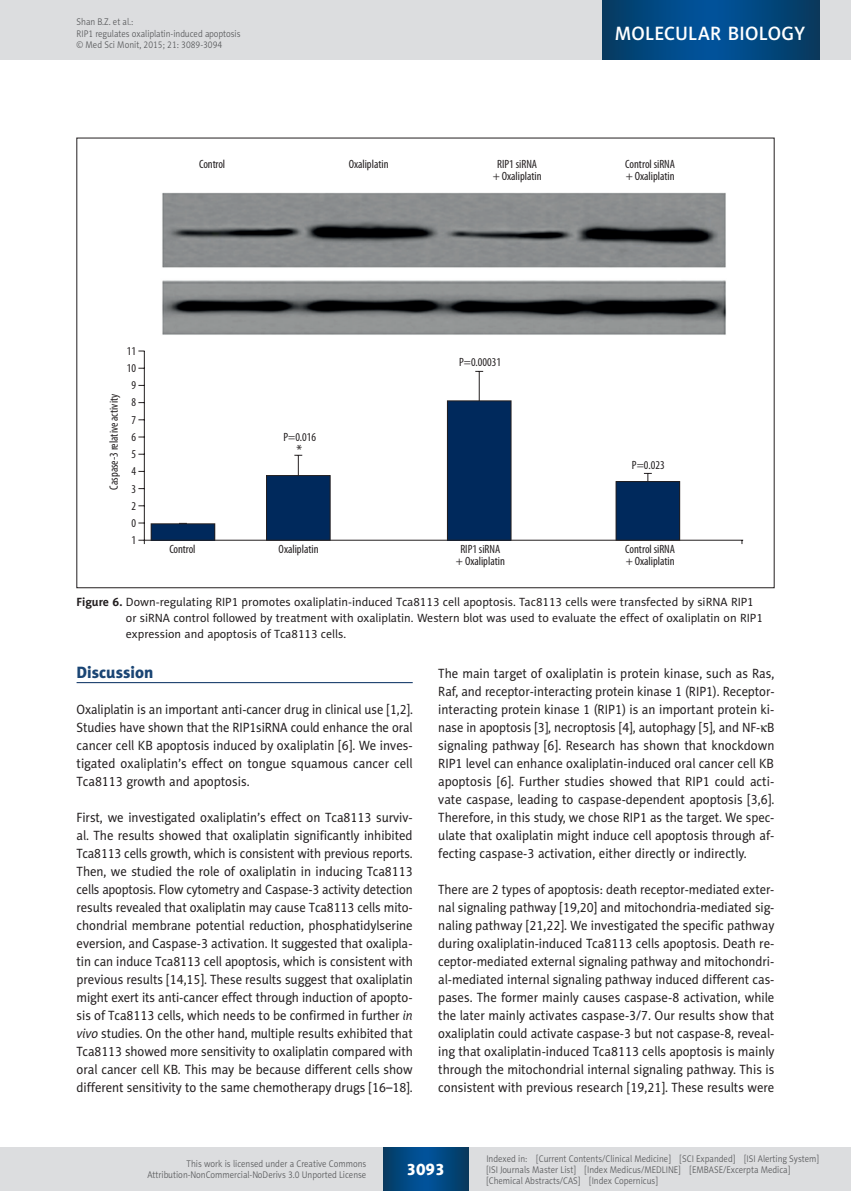
<style>
.page{position:relative;width:851px;height:1191px;background:#fff}
.page>*{position:absolute;margin:0;border:0;box-sizing:border-box;transform-origin:0 0}
.t1{font:19.5px "Naomi Sans EFN Medium";letter-spacing:.015em;color:#fff}
.MSM_Headline_1{font:16.5px "Naomi Sans EFN Heavy";color:#1a4574}
.t2{font:16.5px "Naomi Sans EFN Heavy";color:#fff}
.t3{font:condensed 15px "Myriad Pro";color:#231f20}
.MSM_Body{font:13.5px/18px "Naomi Sans EFN";color:#231f20;text-align:justify;scale:.95 1}
.MSM_Body-2{font:13.5px/18px "Naomi Sans EFN";color:#231f20;text-align:justify;scale:.94 1}
.MSM_Body-3{font:13.5px/18px "Naomi Sans EFN";color:#231f20;text-align:justify;scale:.93 1}
.MSM_Rycina_tytul{font:12px/15.8px "Naomi Sans EFN";color:#231f20}
.t4{font:condensed 12px/17.2px "Myriad Pro";color:#231f20;text-align:center}
.t5{font:9.75px/11.2px "Naomi Sans EFN Light";color:#57585a;scale:.9 1}
.s1{font-weight:700}
.s2{font-style:italic}
.s3{font-family:"Standard Sym L"}
</style>
<div class="page">
<hr style="left:77px;top:682px;width:335px;height:1px;background:#00295c">
<img style="left:162px;top:192px;width:564px;height:143px">
<hr style="left:144px;top:351px;width:1px;height:193px;background:#231f20">
<hr style="left:138px;top:540px;width:605px;height:1px;background:#231f20">
<svg style="left:150px;top:370px;width:334px;height:171px"></svg>
<svg style="left:293px;top:400px;width:387px;height:141px"></svg>
<div style="left:266px;top:475px;width:64px;height:65px;background:#00295c;border:1px solid #231f20"></div>
<div style="left:0;top:1148px;width:850px;height:43px;background:#dcdddf"></div>
<svg style="left:383px;top:1147px;width:85px;height:43px;background:#02477e"></svg>
<div style="left:0;top:0;width:850px;height:60px;background:#dcdddf"></div>
<svg style="left:602px;top:0;width:217px;height:60px;background:#02477e"></svg>
<p class="t5" style="left:77px;top:16px;width:184px">Shan B.Z. et al.:<br>RIP1 regulates oxaliplatin-induced apoptosis © Med Sci Monit, 2015; 21: 3089-3094</p>
<h1 class="t1" style="left:614px;top:22px;width:192px">MOLECULAR BIOLOGY</h1>
<p class="t4" style="left:199px;top:156px;width:28px">Control</p>
<p class="t4" style="left:348px;top:156px;width:41px">Oxaliplatin</p>
<p class="t4" style="left:492px;top:159px;width:50px;line-height:12px">RIP1 siRNA + Oxaliplatin</p>
<p class="t4" style="left:625px;top:159px;width:51px;line-height:12px;text-align:left">Control siRNA + Oxaliplatin</p>
<p class="t4" style="left:127px;top:342px;width:11px">11<br>10<br>9<br>8<br>7<br>6<br>5<br>4<br>3<br>2<br>0<br>1</p>
<p class="t4" style="left:105px;top:489px;width:97px;rotate:-90deg">Caspase-3 relative activity</p>
<p class="t4" style="left:283px;top:428px;width:34px">P=0.016</p>
<p class="t3" style="left:296px;top:441px;width:7px">*</p>
<p class="t4" style="left:459px;top:354px;width:43px">P=0.00031</p>
<p class="t4" style="left:631px;top:457px;width:34px">P=0.023</p>
<p class="t4" style="left:169px;top:540px;width:28px">Control</p>
<p class="t4" style="left:278px;top:540px;width:41px">Oxaliplatin</p>
<p class="t4" style="left:456px;top:543px;width:50px;line-height:12px">RIP1 siRNA + Oxaliplatin</p>
<p class="t4" style="left:625px;top:543px;width:51px;line-height:12px;text-align:left">Control siRNA + Oxaliplatin</p>
<p class="MSM_Rycina_tytul" style="left:126px;top:594px;width:638px;text-indent:-49px"><span class="s1">Figure 6.</span> Down-regulating RIP1 promotes oxaliplatin-induced Tca8113 cell apoptosis. Tac8113 cells were transfected by siRNA RIP1 or siRNA control followed by treatment with oxaliplatin. Western blot was used to evaluate the effect of oxaliplatin on RIP1 expression and apoptosis of Tca8113 cells.</p>
<p class="MSM_Headline_1" style="left:77px;top:662px;width:78px">Discussion</p>
<p class="MSM_Body-3" style="left:77px;top:700px;width:363px">Oxaliplatin is an important anti-cancer drug in clinical use [1,2].<br>Studies have shown that the RIP1siRNA could enhance the oral cancer cell KB apoptosis induced by oxaliplatin [6]. We inves&shy;tigated oxaliplatin’s effect on tongue squamous cancer cell Tca8113 growth and apoptosis.</p>
<p class="MSM_Body" style="left:77px;top:808px;width:355px">First, we investigated oxaliplatin’s effect on Tca8113 surviv&shy;al. The results showed that oxaliplatin significantly inhibited Tca8113 cells growth, which is consistent with previous reports.<br>Then, we studied the role of oxaliplatin in inducing Tca8113 cells apoptosis. Flow cytometry and Caspase-3 activity detection results revealed that oxaliplatin may cause Tca8113 cells mito&shy;chondrial membrane potential reduction, phosphatidylserine eversion, and Caspase-3 activation. It suggested that oxalipla&shy;tin can induce Tca8113 cell apoptosis, which is consistent with previous results [14,15]. These results suggest that oxaliplatin might exert its anti-cancer effect through induction of apopto&shy;sis of Tca8113 cells, which needs to be confirmed in further <span class="s2">in vivo</span> studies. On the other hand, multiple results exhibited that Tca8113 showed more sensitivity to oxaliplatin compared with oral cancer cell KB. This may be because different cells show different sensitivity to the same chemotherapy drugs [16–18].</p>
<p class="MSM_Body" style="left:438px;top:664px;width:355px">The main target of oxaliplatin is protein kinase, such as Ras, Raf, and receptor-interacting protein kinase 1 (RIP1). Receptor&shy;interacting protein kinase 1 (RIP1) is an important protein ki&shy;nase in apoptosis [3], necroptosis [4], autophagy [5], and NF-<span class="s3">k</span>B signaling pathway [6]. Research has shown that knockdown RIP1 level can enhance oxaliplatin-induced oral cancer cell KB apoptosis [6]. Further studies showed that RIP1 could acti&shy;vate caspase, leading to caspase-dependent apoptosis [3,6].<br>Therefore, in this study, we chose RIP1 as the target. We spec&shy;ulate that oxaliplatin might induce cell apoptosis through af&shy;fecting caspase-3 activation, either directly or indirectly.</p>
<p class="MSM_Body-2" style="left:438px;top:880px;width:359px">There are 2 types of apoptosis: death receptor-mediated exter&shy;nal signaling pathway [19,20] and mitochondria-mediated sig&shy;naling pathway [21,22]. We investigated the specific pathway during oxaliplatin-induced Tca8113 cells apoptosis. Death re&shy;ceptor-mediated external signaling pathway and mitochondri&shy;al-mediated internal signaling pathway induced different cas&shy;pases. The former mainly causes caspase-8 activation, while the later mainly activates caspase-3/7. Our results show that oxaliplatin could activate caspase-3 but not caspase-8, reveal&shy;ing that oxaliplatin-induced Tca8113 cells apoptosis is mainly through the mitochondrial internal signaling pathway. This is consistent with previous research [19,21]. These results were</p>
<p class="t5" style="left:147px;top:1158px;width:245px;text-align:right">This work is licensed under a Creative Commons<br>Attribution-NonCommercial-NoDerivs 3.0 Unported License</p>
<p class="t2" style="left:406px;top:1159px;width:40px">3093</p>
<p class="t5" style="left:486px;top:1152px;width:371px">Indexed in: [Current Contents/Clinical Medicine] [SCI Expanded] [ISI Alerting System] [ISI Journals Master List] [Index Medicus/MEDLINE] [EMBASE/Excerpta Medica] [Chemical Abstracts/CAS] [Index Copernicus]</p>
</div>
